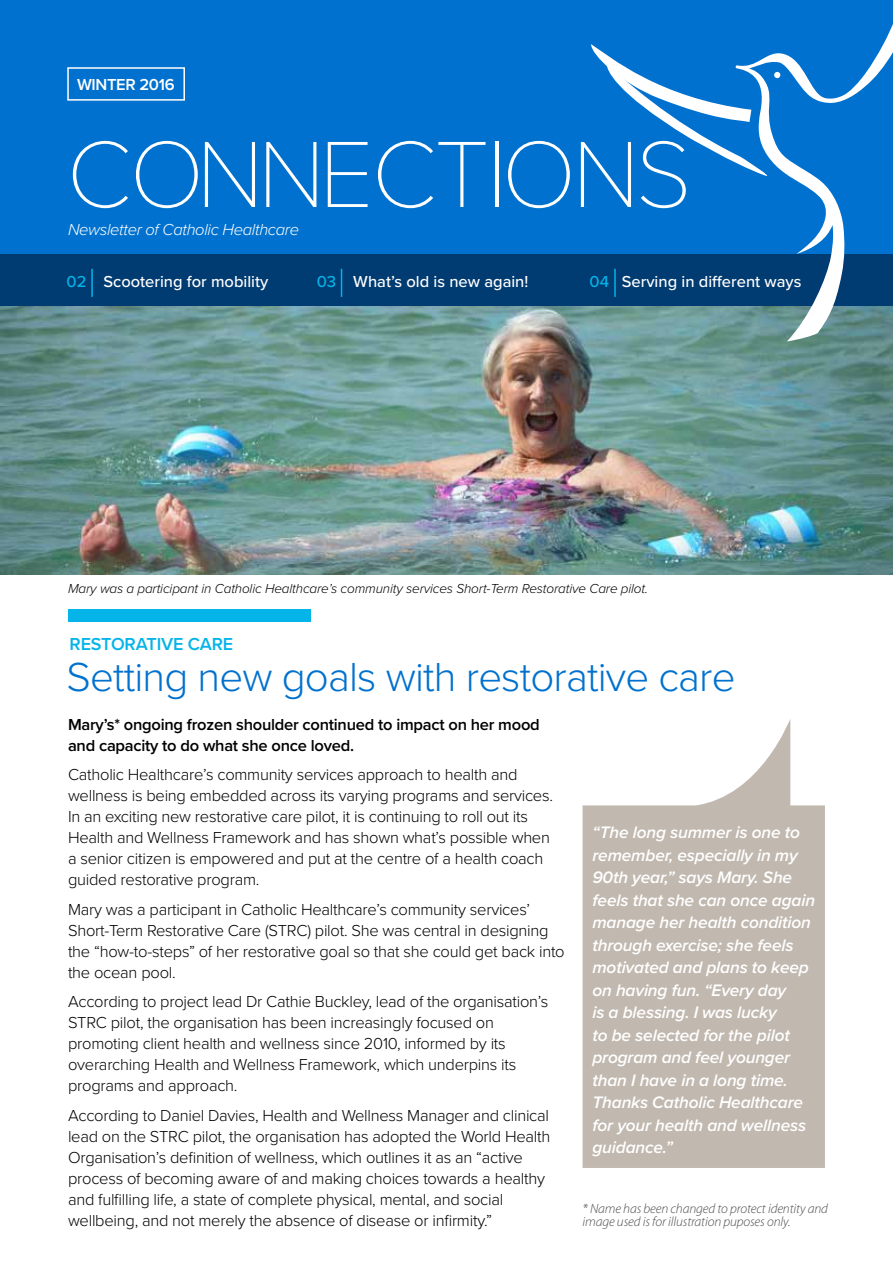
<style>
.page{position:relative;width:893px;height:1263px;background:#fff}
.page>*{position:absolute;margin:0;border:0;box-sizing:border-box;transform-origin:0 0}
.t1{font:100 97.5px "Proxima Nova T";letter-spacing:-.04em;color:#fff}
.t2{font:300 42px "Proxima Nova";letter-spacing:-.02em;color:#0071ce}
.t3{font:600 18px "Proxima Nova";letter-spacing:-.01em;color:#05b4e9}
.t4{font:italic 600 17.25px/22.5px "Proxima Nova";letter-spacing:-.01em;color:#fff}
.t5{font:300 16.5px/21px "Proxima Nova";letter-spacing:-.015em;color:#000}
.t6{font:600 16.5px/21px "Proxima Nova";letter-spacing:-.015em;color:#000}
.t7{font:500 16.5px "Proxima Nova";color:#fff}
.t8{font:italic 300 16.5px "Proxima Nova";letter-spacing:-.02em;color:#fff}
.t9{font:600 16.5px "Proxima Nova";letter-spacing:-.02em;color:#fff}
.t10{font:italic 300 13.5px "Proxima Nova";letter-spacing:-.01em;color:#000}
.t11{font:italic 300 13.5px/13.5px "Myriad Pro";letter-spacing:-.01em;color:#4d4d4f}
.s1{color:#05b4e9}
</style>
<div class="page">
<img style="left:0;top:305px;width:893px;height:269px">
<div style="left:0;top:0;width:893px;height:280px;background:#0071ce"></div>
<div style="left:0;top:254px;width:893px;height:51px;background:#003b71"></div>
<svg style="left:591px;top:44px;width:144px;height:119px"></svg>
<svg style="left:735px;top:24px;width:158px;height:317px"></svg>
<div style="left:67px;top:67px;width:118px;height:34px;border:2px solid #fff"></div>
<hr style="left:91px;top:269px;width:2px;height:28px;background:#05b4e9">
<svg style="left:341px;top:269px;width:1px;height:28px"></svg>
<hr style="left:614px;top:269px;width:2px;height:28px;background:#05b4e9">
<svg style="left:583px;top:719px;width:242px;height:449px;fill:#c1b8af"></svg>
<div style="left:68px;top:609px;width:242px;height:13px;background:#05b4e9"></div>
<p class="t9" style="left:77px;top:75px;width:99px">WINTER 2016</p>
<h1 class="t1" style="left:67px;top:116px;width:627px">CONNECTIONS</h1>
<p class="t8" style="left:68px;top:220px;width:233px">Newsletter of Catholic Healthcare</p>
<p class="t7" style="left:67px;top:272px;width:203px"><span class="s1">02</span> Scootering for mobility</p>
<p class="t7" style="left:317px;top:272px;width:213px"><span class="s1">03</span> What’s old is new again!</p>
<p class="t7" style="left:590px;top:272px;width:213px"><span class="s1">04</span> Serving in different ways</p>
<p class="t10" style="left:68px;top:581px;width:581px">Mary was a participant in Catholic Healthcare’s community services Short-Term Restorative Care pilot.</p>
<p class="t3" style="left:70px;top:633px;width:165px">RESTORATIVE CARE</p>
<h2 class="t2" style="left:67px;top:652px;width:671px">Setting new goals with restorative care</h2>
<p class="t6" style="left:68px;top:714px;width:473px">Mary’s* ongoing frozen shoulder continued to impact on her mood and capacity to do what she once loved.</p>
<p class="t5" style="left:68px;top:764px;width:486px">Catholic Healthcare’s community services approach to health and wellness is being embedded across its varying programs and services.<br>In an exciting new restorative care pilot, it is continuing to roll out its Health and Wellness Framework and has shown what’s possible when a senior citizen is empowered and put at the centre of a health coach guided restorative program.</p>
<p class="t5" style="left:68px;top:899px;width:498px">Mary was a participant in Catholic Healthcare’s community services’ Short-Term Restorative Care (STRC) pilot. She was central in designing the “how-to-steps” of her restorative goal so that she could get back into the ocean pool.</p>
<p class="t5" style="left:68px;top:991px;width:482px">According to project lead Dr Cathie Buckley, lead of the organisation’s STRC pilot, the organisation has been increasingly focused on promoting client health and wellness since 2010, informed by its overarching Health and Wellness Framework, which underpins its programs and approach.</p>
<p class="t5" style="left:68px;top:1105px;width:484px">According to Daniel Davies, Health and Wellness Manager and clinical lead on the STRC pilot, the organisation has adopted the World Health Organisation’s definition of wellness, which outlines it as an “active process of becoming aware of and making choices towards a healthy and fulfilling life, a state of complete physical, mental, and social wellbeing, and not merely the absence of disease or infirmity.”</p>
<p class="t4" style="left:592px;top:822px;width:224px">“The long summer is one to remember, especially in my<br>90th year,” says Mary. She feels that she can once again manage her health condition through exercise; she feels motivated and plans to keep on having fun. “Every day<br>is a blessing. I was lucky<br>to be selected for the pilot program and feel younger than I have in a long time.<br>Thanks Catholic Healthcare for your health and wellness guidance.”</p>
<p class="t11" style="left:583px;top:1202px;width:247px">* Name has been changed to protect identity and image used is for illustration puposes only.</p>
</div>
